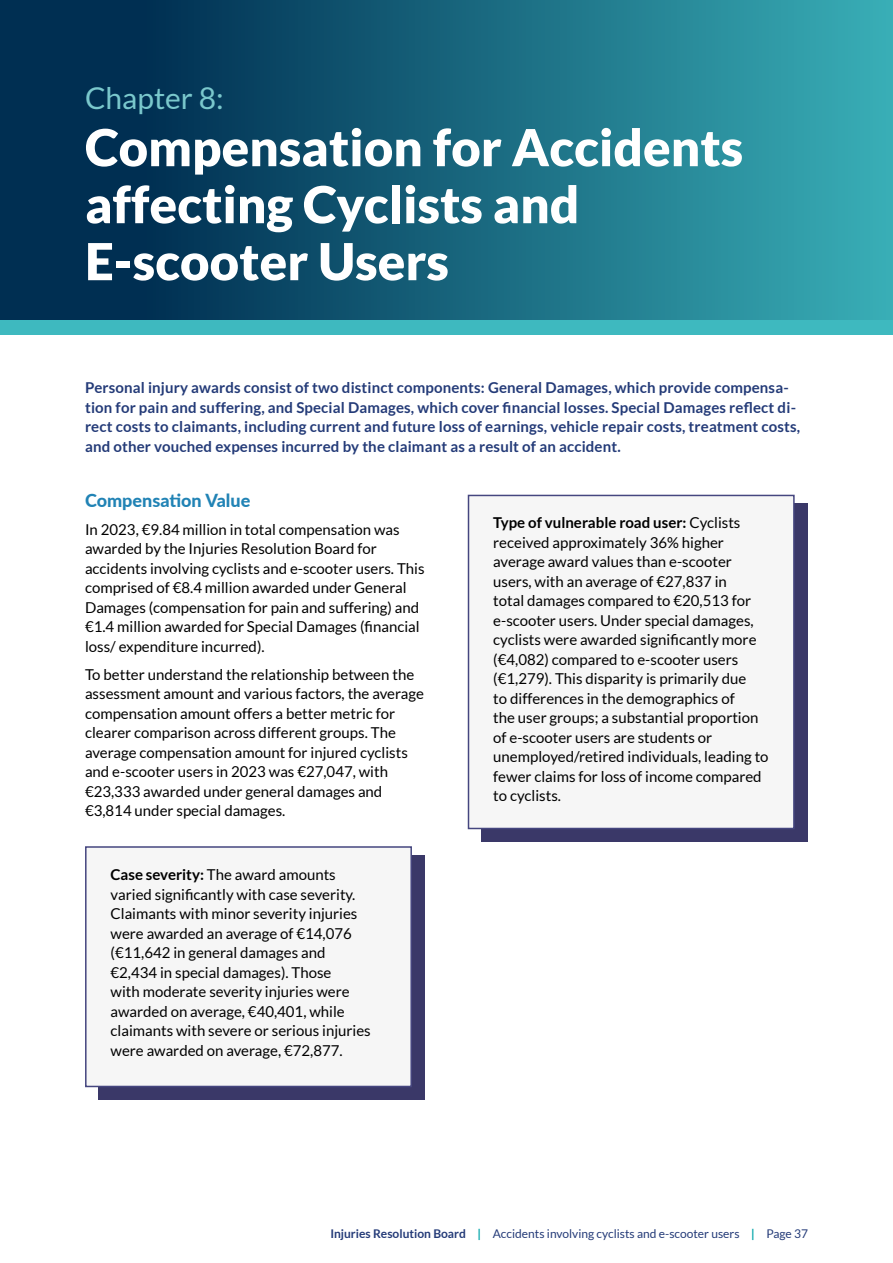
<style>
.page{position:relative;width:893px;height:1263px;background:#fff}
.page>*{position:absolute;margin:0;border:0;box-sizing:border-box;transform-origin:0 0}
.t1{font:900 51px/57px "Lato";color:#fff}
.t2{font:30px "Lato";color:#7ac8cc}
.SUB_BIG_SPAN{font:800 18px "Lato";color:#2183b5}
.piab_bodt_10{font:15px/19.5px "Lato";color:#000}
.t3{font:700 15px/19.5px "Lato";letter-spacing:.01em;color:#243b78}
.t4{font:12px "Lato";color:#243b78}
.s1{font-weight:700}
.s2{font-weight:700;color:#00a4a8}
</style>
<div class="page">
<div style="left:0;top:0;width:893px;height:320px;background:linear-gradient(to right,#001e44,#37abb4)"></div>
<div style="left:0;top:320px;width:893px;height:15px;background:#3eb9bf"></div>
<div style="left:98px;top:855px;width:327px;height:244px;background:#3a3868"></div>
<div style="left:481px;top:503px;width:327px;height:339px;background:#3a3868"></div>
<div style="left:85px;top:846px;width:327px;height:241px;background:#f6f6f6;border:2px solid #45467f"></div>
<div style="left:468px;top:495px;width:327px;height:334px;background:#f6f6f6;border:2px solid #45467f"></div>
<p class="t2" style="left:85px;top:82px;width:140px">Chapter 8:</p>
<p class="t1" style="left:85px;top:118px;width:660px">Compensation for Accidents affecting Cyclists and<br>E-scooter Users</p>
<p class="t3" style="left:85px;top:378px;width:717px">Personal injury awards consist of two distinct components: General Damages, which provide compensa&shy;tion for pain and suffering, and Special Damages, which cover financial losses. Special Damages reflect di&shy;rect costs to claimants, including current and future loss of earnings, vehicle repair costs, treatment costs, and other vouched expenses incurred by the claimant as a result of an accident.</p>
<p class="SUB_BIG_SPAN" style="left:85px;top:487px;width:167px">Compensation Value</p>
<p class="piab_bodt_10" style="left:85px;top:519px;width:341px">In 2023, €9.84 million in total compensation was awarded by the Injuries Resolution Board for accidents involving cyclists and e-scooter users. This comprised of €8.4 million awarded under General Damages (compensation for pain and suffering) and €1.4 million awarded for Special Damages (financial loss/ expenditure incurred).</p>
<p class="piab_bodt_10" style="left:85px;top:664px;width:340px">To better understand the relationship between the assessment amount and various factors, the average compensation amount offers a better metric for clearer comparison across different groups. The average compensation amount for injured cyclists and e-scooter users in 2023 was €27,047, with €23,333 awarded under general damages and €3,814 under special damages.</p>
<p class="piab_bodt_10" style="left:493px;top:513px;width:277px"><span class="s1">Type of vulnerable road user:</span> Cyclists received approximately 36% higher average award values than e-scooter users, with an average of €27,837 in<br>total damages compared to €20,513 for e-scooter users. Under special damages, cyclists were awarded significantly more (€4,082) compared to e-scooter users (€1,279). This disparity is primarily due<br>to differences in the demographics of<br>the user groups; a substantial proportion of e-scooter users are students or unemployed/retired individuals, leading to fewer claims for loss of income compared to cyclists.</p>
<p class="piab_bodt_10" style="left:111px;top:865px;width:262px"><span class="s1">Case severity:</span> The award amounts varied significantly with case severity.<br>Claimants with minor severity injuries were awarded an average of €14,076 (€11,642 in general damages and €2,434 in special damages). Those<br>with moderate severity injuries were awarded on average, €40,401, while claimants with severe or serious injuries were awarded on average, €72,877.</p>
<p class="t4" style="left:330px;top:1226px;width:479px"><span class="s1">Injuries Resolution Board</span> <span class="s2">|</span> Accidents involving cyclists and e-scooter users <span class="s2">|</span> Page 37</p>
</div>
